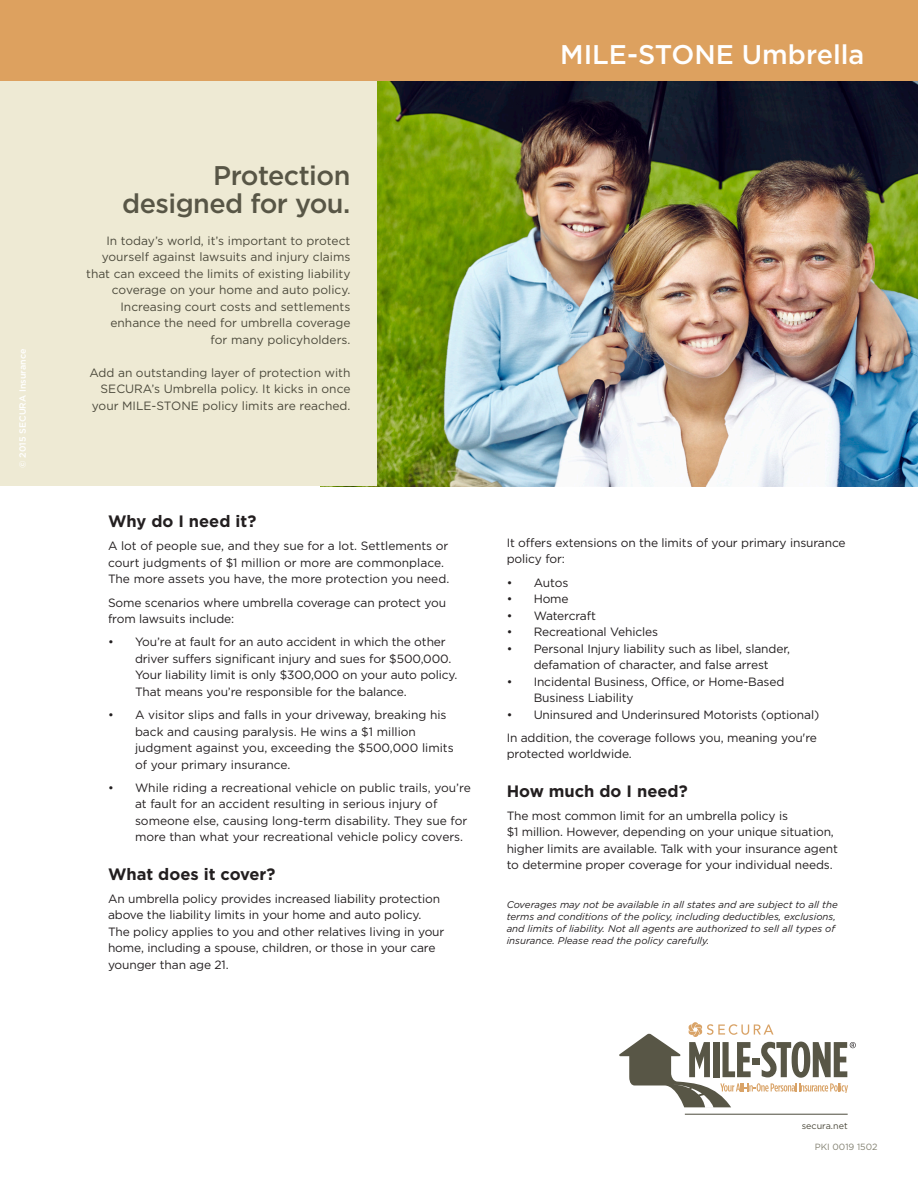
<style>
.page{position:relative;width:918px;height:1188px;background:#fff}
.page>*{position:absolute;margin:0;border:0;box-sizing:border-box;transform-origin:0 0}
.t1{font:500 27px/28.5px "Gotham";letter-spacing:-.02em;color:#585646;text-align:right}
.t2{font:500 27px "Gotham";color:#fff}
.t3{font:700 16.5px "Gotham";color:#231f20}
.t4{font:12px/16.5px "Gotham";letter-spacing:-.01em;color:#231f20}
.t5{font:12px/16.5px "Gotham";color:#4c4a3c;text-align:right}
.t6{font:italic 9.75px/12px "Gotham";color:#231f20}
.t7{font:500 9px "Gotham";color:#fff}
.t8{font:9px "Gotham";color:#838172}
.t9{font:9px "Gotham";color:#4c4a3c}
</style>
<div class="page">
<img style="left:377px;top:81px;width:541px;height:405px">
<svg style="left:619px;top:1022px;width:237px;height:85px"></svg>
<hr style="left:685px;top:1114px;width:163px;height:1px;background:#4c4a3c">
<div style="left:0;top:0;width:377px;height:486px;background:#eeead4"></div>
<div style="left:0;top:0;width:918px;height:81px;background:#dda15f"></div>
<p class="t7" style="left:18px;top:468px;width:120px;rotate:-90deg">© 2015 SECURA Insurance</p>
<p class="t1" style="left:122px;top:160px;width:230px">Protection designed for you.</p>
<p class="t5" style="left:86px;top:232px;width:266px">In today’s world, it’s important to protect yourself against lawsuits and injury claims that can exceed the limits of existing liability</p>
<p class="t5" style="left:112px;top:282px;width:240px">coverage on your home and auto policy.</p>
<p class="t5" style="left:110px;top:298px;width:241px">Increasing court costs and settlements enhance the need for umbrella coverage for many policyholders.</p>
<p class="t5" style="left:89px;top:364px;width:263px">Add an outstanding layer of protection with<br>SECURA’s Umbrella policy. It kicks in once your MILE-STONE policy limits are reached.</p>
<p class="t2" style="left:560px;top:39px;width:306px">MILE-STONE Umbrella</p>
<p class="t3" style="left:108px;top:512px;width:150px">Why do I need it?</p>
<p class="t4" style="left:108px;top:538px;width:343px">A lot of people sue, and they sue for a lot. Settlements or court judgments of $1 million or more are commonplace.<br>The more assets you have, the more protection you need.</p>
<p class="t4" style="left:108px;top:594px;width:340px">Some scenarios where umbrella coverage can protect you from lawsuits include:</p>
<p class="t4" style="left:135px;top:634px;width:324px;text-indent:-27px">• You’re at fault for an auto accident in which the other driver suffers significant injury and sues for $500,000.<br>Your liability limit is only $300,000 on your auto policy.<br>That means you’re responsible for the balance.</p>
<p class="t4" style="left:135px;top:707px;width:320px;text-indent:-27px">• A visitor slips and falls in your driveway, breaking his back and causing paralysis. He wins a $1 million judgment against you, exceeding the $500,000 limits of your primary insurance.</p>
<p class="t4" style="left:135px;top:779px;width:337px;text-indent:-27px">• While riding a recreational vehicle on public trails, you’re at fault for an accident resulting in serious injury of someone else, causing long-term disability. They sue for more than what your recreational vehicle policy covers.</p>
<p class="t3" style="left:108px;top:864px;width:169px">What does it cover?</p>
<p class="t4" style="left:108px;top:890px;width:334px">An umbrella policy provides increased liability protection above the liability limits in your home and auto policy.</p>
<p class="t4" style="left:108px;top:923px;width:338px">The policy applies to you and other relatives living in your home, including a spouse, children, or those in your care younger than age 21.</p>
<p class="t4" style="left:507px;top:534px;width:341px">It offers extensions on the limits of your primary insurance policy for:</p>
<p class="t4" style="left:507px;top:574px;width:63px">• Autos</p>
<p class="t4" style="left:507px;top:590px;width:64px">• Home</p>
<p class="t4" style="left:507px;top:607px;width:91px">• Watercraft</p>
<p class="t4" style="left:507px;top:623px;width:153px">• Recreational Vehicles</p>
<p class="t4" style="left:507px;top:640px;width:285px;text-align:center">• Personal Injury liability such as libel, slander, defamation of character, and false arrest</p>
<p class="t4" style="left:534px;top:673px;width:252px;text-indent:-27px">• Incidental Business, Office, or Home-Based<br>Business Liability</p>
<p class="t4" style="left:507px;top:706px;width:314px">• Uninsured and Underinsured Motorists (optional)</p>
<p class="t4" style="left:507px;top:729px;width:312px">In addition, the coverage follows you, meaning you're protected worldwide.</p>
<p class="t3" style="left:507px;top:781px;width:183px">How much do I need?</p>
<p class="t4" style="left:507px;top:807px;width:283px">The most common limit for an umbrella policy is</p>
<p class="t4" style="left:507px;top:824px;width:333px">$1 million. However, depending on your unique situation, higher limits are available. Talk with your insurance agent to determine proper coverage for your individual needs.</p>
<p class="t6" style="left:507px;top:899px;width:333px">Coverages may not be available in all states and are subject to all the terms and conditions of the policy, including deductibles, exclusions, and limits of liability. Not all agents are authorized to sell all types of insurance. Please read the policy carefully.</p>
<p class="t9" style="left:802px;top:1120px;width:47px">secura.net</p>
<p class="t8" style="left:815px;top:1141px;width:64px">PKI 0019 1502</p>
</div>
